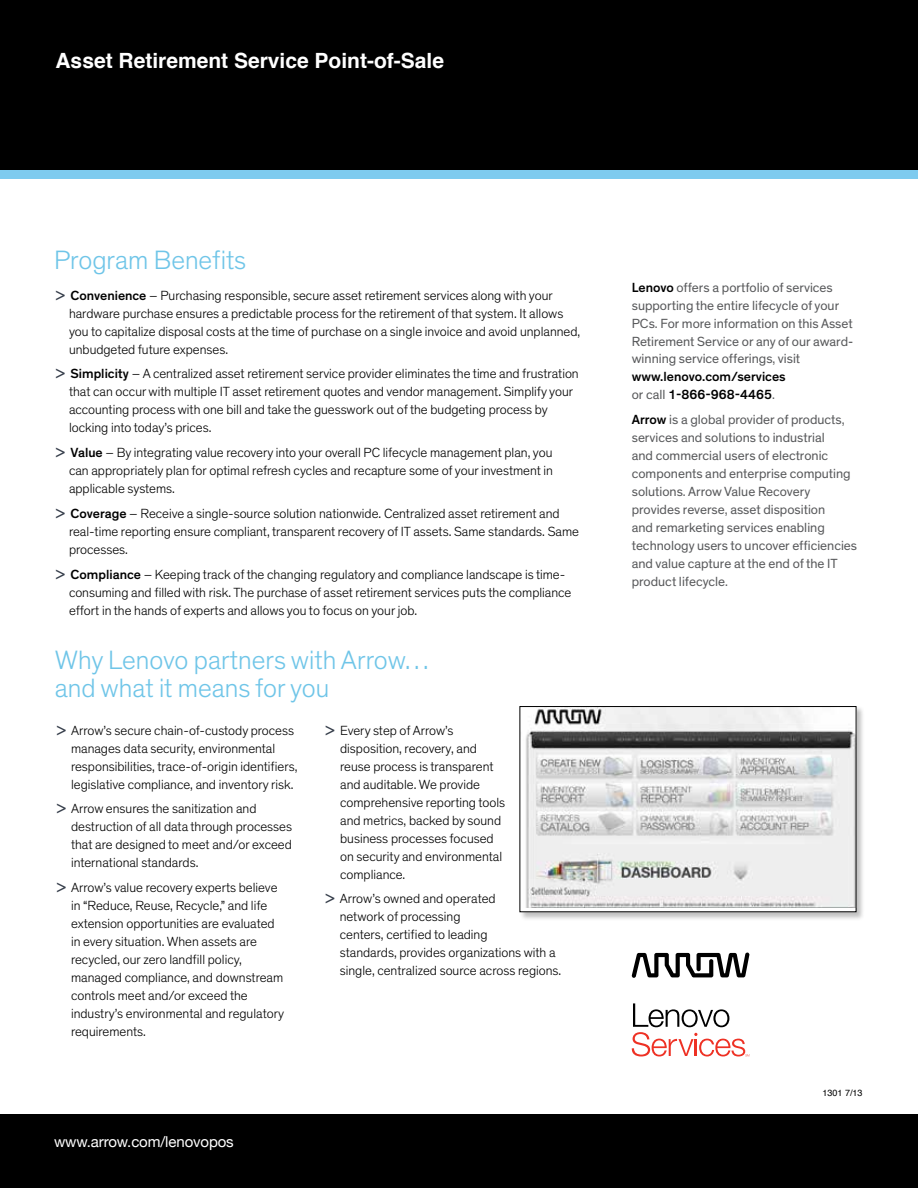
<style>
.page{position:relative;width:918px;height:1188px;background:#fff}
.page>*{position:absolute;margin:0;border:0;box-sizing:border-box;transform-origin:0 0}
.t1{font:300 27px/28.5px "Theinhardt";color:#6fc5e8}
.t2{font:700 21px "Helvetica";color:#fff}
.t3{font:15px "Helvetica Neue";letter-spacing:-.01em;color:#fff}
.t4{font:300 13.5px/18px "Theinhardt";color:#000}
.t5{font:13.5px/18px "Theinhardt";color:#58595b}
.t6{font:500 13.5px/18px "Theinhardt";color:#000}
.t7{font:9px "Helvetica";color:#000}
.s1{font-weight:500;color:#353d4a}
.s2{font-weight:500}
.s3{font-weight:500;color:#000}
.s4{font-weight:400;color:#58595b}
</style>
<div class="page">
<div style="left:0;top:148px;width:918px;height:31px;background:#7ecbef"></div>
<div style="left:0;top:0;width:918px;height:170px;background:#000"></div>
<div style="left:0;top:1115px;width:918px;height:73px;background:#000"></div>
<div style="left:519px;top:706px;width:346px;height:215px;background:#000;opacity:.25"></div>
<img style="left:521px;top:708px;width:334px;height:200px">
<div style="left:519px;top:706px;width:338px;height:206px;border:1px solid #000"></div>
<svg style="left:632px;top:953px;width:117px;height:25px"></svg>
<svg style="left:632px;top:1003px;width:117px;height:53px"></svg>
<h2 class="t2" style="left:56px;top:43px;width:390px">Asset Retirement Service Point-of-Sale</h2>
<h1 class="t1" style="left:54px;top:246px;width:194px">Program Benefits</h1>
<p class="t4" style="left:69px;top:286px;width:513px;text-indent:-14px"><span class="s1">&gt;</span> <span class="s2">Convenience</span> – Purchasing responsible, secure asset retirement services along with your hardware purchase ensures a predictable process for the retirement of that system. It allows you to capitalize disposal costs at the time of purchase on a single invoice and avoid unplanned, unbudgeted future expenses.</p>
<p class="t4" style="left:69px;top:365px;width:511px;text-indent:-14px"><span class="s1">&gt;</span> <span class="s2">Simplicity</span> – A centralized asset retirement service provider eliminates the time and frustration that can occur with multiple IT asset retirement quotes and vendor management. Simplify your accounting process with one bill and take the guesswork out of the budgeting process by locking into today’s prices.</p>
<p class="t4" style="left:69px;top:444px;width:486px;text-align:justify;text-indent:-14px"><span class="s1">&gt;</span> <span class="s2">Value</span> – By integrating value recovery into your overall PC lifecycle management plan, you can appropriately plan for optimal refresh cycles and recapture some of your investment in applicable systems.</p>
<p class="t4" style="left:69px;top:504px;width:511px;text-indent:-14px"><span class="s1">&gt;</span> <span class="s2">Coverage</span> – Receive a single-source solution nationwide. Centralized asset retirement and real-time reporting ensure compliant, transparent recovery of IT assets. Same standards. Same processes.</p>
<p class="t4" style="left:69px;top:565px;width:504px;text-indent:-14px"><span class="s1">&gt;</span> <span class="s2">Compliance</span> – Keeping track of the changing regulatory and compliance landscape is time&shy;consuming and filled with risk. The purchase of asset retirement services puts the compliance effort in the hands of experts and allows you to focus on your job.</p>
<h1 class="t1" style="left:55px;top:646px;width:375px">Why Lenovo partners with Arrow… and what it means for you</h1>
<p class="t4" style="left:71px;top:721px;width:228px;text-indent:-15px"><span class="s1">&gt;</span> Arrow’s secure chain-of-custody process manages data security, environmental responsibilities, trace-of-origin identifiers, legislative compliance, and inventory risk.</p>
<p class="t4" style="left:71px;top:800px;width:222px;text-indent:-15px"><span class="s1">&gt;</span> Arrow ensures the sanitization and destruction of all data through processes that are designed to meet and/or exceed international standards.</p>
<p class="t4" style="left:71px;top:879px;width:214px;text-indent:-15px"><span class="s1">&gt;</span> Arrow’s value recovery experts believe in “Reduce, Reuse, Recycle,” and life extension opportunities are evaluated in every situation. When assets are recycled, our zero landfill policy, managed compliance, and downstream controls meet and/or exceed the industry’s environmental and regulatory requirements.</p>
<p class="t4" style="left:340px;top:721px;width:166px;text-indent:-15px"><span class="s1">&gt;</span> Every step of Arrow’s disposition, recovery, and reuse process is transparent and auditable. We provide comprehensive reporting tools and metrics, backed by sound business processes focused on security and environmental compliance.</p>
<p class="t4" style="left:340px;top:890px;width:223px;text-indent:-15px"><span class="s1">&gt;</span> Arrow’s owned and operated<br>network of processing<br>centers, certified to leading<br>standards, provides organizations with a single, centralized source across regions.</p>
<p class="t3" style="left:54px;top:1129px;width:181px">www.arrow.com/lenovopos</p>
<p class="t5" style="left:632px;top:278px;width:223px"><span class="s3">Lenovo</span> offers a portfolio of services supporting the entire lifecycle of your PCs. For more information on this Asset Retirement Service or any of our award&shy;winning service offerings, visit</p>
<p class="t6" style="left:632px;top:368px;width:155px">www.lenovo.com/services <span class="s4">or call</span> 1-866-968-4465<span class="s4">.</span></p>
<p class="t5" style="left:632px;top:411px;width:227px"><span class="s3">Arrow</span> is a global provider of products, services and solutions to industrial<br>and commercial users of electronic components and enterprise computing solutions. Arrow Value Recovery provides reverse, asset disposition<br>and remarketing services enabling technology users to uncover efficiencies and value capture at the end of the IT product lifecycle.</p>
<p class="t7" style="left:823px;top:1086px;width:42px">1301 7/13</p>
</div>
